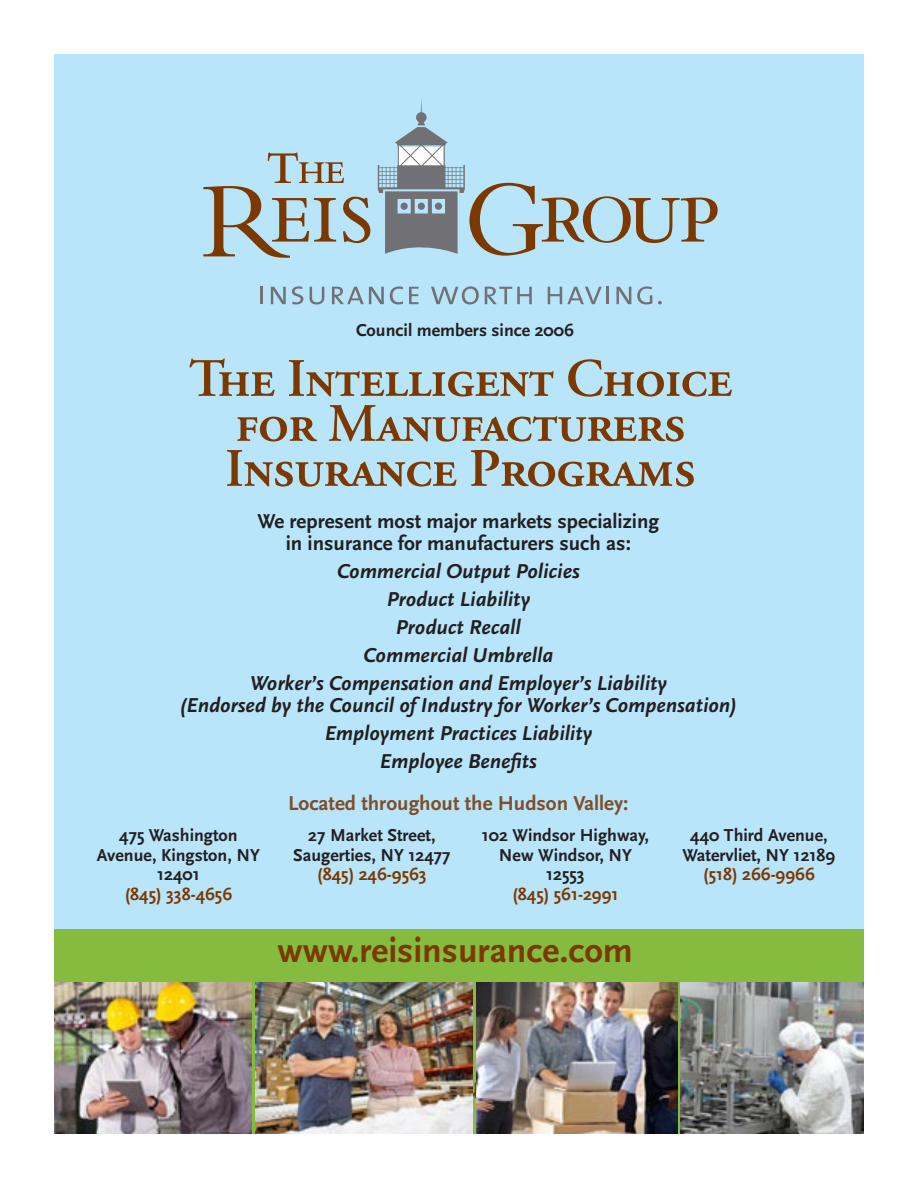
<style>
.page{position:relative;width:918px;height:1188px;background:#fff}
.page>*{position:absolute;margin:0;border:0;box-sizing:border-box;transform-origin:0 0}
.t1{font:54px/45px "Adobe Garamond Semibold SC";letter-spacing:-.02em;color:#7b3900;text-align:center}
.t2{font:700 36px "Scala Sans";color:#7b3900}
.t3{font:italic 700 21px/27.9px "Scala Sans";color:#231f20;text-align:center}
.t4{font:700 21px/22.5px "Scala Sans";color:#231f20;text-align:center}
.t5{font:700 21px "Scala Sans";color:#814d27}
.t6{font:700 18px/19.5px "Scala Sans";color:#231f20;text-align:center}
.s1{color:#7b3900}
</style>
<div class="page">
<div style="left:54px;top:54px;width:810px;height:1080px;background:#b9e5fa"></div>
<div style="left:54px;top:930px;width:810px;height:204px;background:#85bc40"></div>
<hr style="left:260px;top:287px;width:3px;height:17px;background:#717074">
<svg style="left:271px;top:287px;width:15px;height:17px"></svg>
<svg style="left:292px;top:286px;width:11px;height:18px"></svg>
<svg style="left:310px;top:287px;width:14px;height:17px"></svg>
<svg style="left:332px;top:287px;width:52px;height:17px"></svg>
<svg style="left:390px;top:287px;width:13px;height:17px"></svg>
<svg style="left:409px;top:287px;width:10px;height:17px"></svg>
<svg style="left:431px;top:286px;width:48px;height:18px"></svg>
<svg style="left:485px;top:287px;width:47px;height:17px"></svg>
<svg style="left:548px;top:287px;width:54px;height:17px"></svg>
<hr style="left:606px;top:287px;width:3px;height:17px;background:#717074">
<svg style="left:616px;top:287px;width:15px;height:17px"></svg>
<svg style="left:637px;top:286px;width:15px;height:18px"></svg>
<svg style="left:658px;top:301px;width:4px;height:3px"></svg>
<svg style="left:203px;top:153px;width:167px;height:105px"></svg>
<svg style="left:378px;top:99px;width:340px;height:157px"></svg>
<img style="left:54px;top:983px;width:197px;height:151px">
<img style="left:255px;top:983px;width:218px;height:151px">
<img style="left:477px;top:983px;width:200px;height:151px">
<img style="left:681px;top:983px;width:183px;height:151px">
<p class="t6" style="left:356px;top:321px;width:219px">Council members since 2006</p>
<p class="t1" style="left:189px;top:357px;width:546px">The Intelligent Choice for Manufacturers<br>Insurance Programs</p>
<p class="t4" style="left:258px;top:510px;width:403px">We represent most major markets specializing in insurance for manufacturers such as:</p>
<p class="t3" style="left:250px;top:558px;width:418px">Commercial Output Policies<br>Product Liability<br>Product Recall<br>Commercial Umbrella<br>Worker’s Compensation and Employer’s Liability</p>
<p class="t3" style="left:180px;top:692px;width:558px">(Endorsed by the Council of Industry for Worker’s Compensation)<br>Employment Practices Liability<br>Employee Benefits</p>
<p class="t5" style="left:288px;top:792px;width:342px">Located throughout the Hudson Valley:</p>
<p class="t6" style="left:97px;top:826px;width:165px">475 Washington<br>Avenue, Kingston, NY<br>12401<br><span class="s1">(845) 338-4656</span></p>
<p class="t6" style="left:293px;top:826px;width:159px">27 Market Street,<br>Saugerties, NY 12477 <span class="s1">(845) 246-9563</span></p>
<p class="t6" style="left:482px;top:826px;width:169px">102 Windsor Highway,<br>New Windsor, NY<br>12553<br><span class="s1">(845) 561-2991</span></p>
<p class="t6" style="left:683px;top:826px;width:154px">440 Third Avenue,<br>Watervliet, NY 12189 <span class="s1">(518) 266-9966</span></p>
<p class="t2" style="left:278px;top:931px;width:357px">www.reisinsurance.com</p>
</div>
